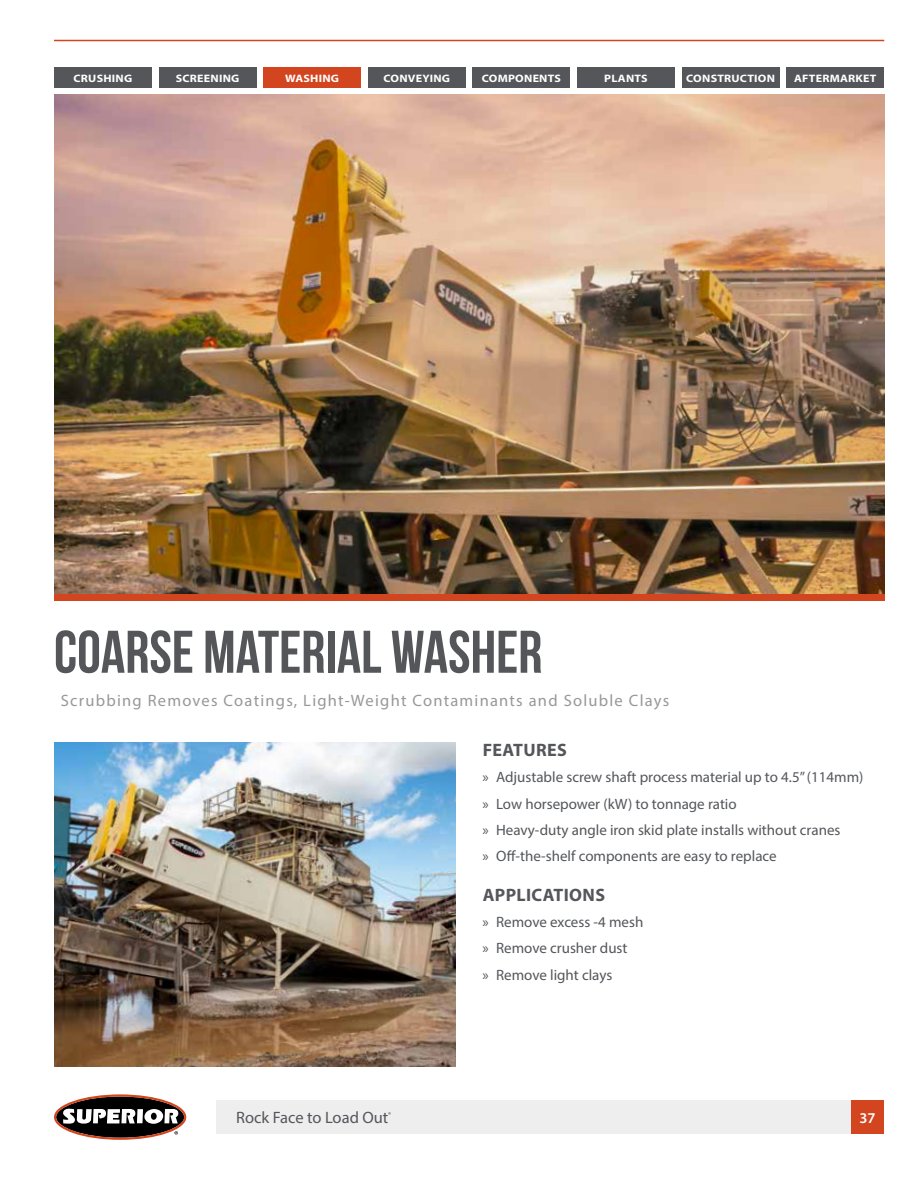
<style>
.page{position:relative;width:918px;height:1188px;background:#fff}
.page>*{position:absolute;margin:0;border:0;box-sizing:border-box;transform-origin:0 0}
.t1{font:700 60px "Bebas Neue";color:#54565a}
.t2{font:700 18px "Myriad Pro";letter-spacing:.02em;color:#54565a}
.t3{font:16.5px "Myriad Pro";letter-spacing:.075em;color:#98989a}
.t4{font:16.5px "Myriad Pro";color:#54565a}
.t5{font:15px/26.2px "Myriad Pro";color:#54565a}
.t6{font:600 15px "Myriad Pro";color:#fff}
.t7{font:700 10.8px "Myriad Pro";letter-spacing:.02em;color:#fff;scale:1.11 1}
.t8{font:7.05px "Myriad Pro";color:#54565a}
</style>
<div class="page">
<div style="left:850px;top:1100px;width:34px;height:34px;background:#d2451e"></div>
<div style="left:216px;top:1100px;width:634px;height:34px;background:#eeeeef"></div>
<hr style="left:54px;top:40px;width:830px;height:1px;background:#d2451e">
<img style="left:54px;top:94px;width:830px;height:500px">
<img style="left:54px;top:742px;width:402px;height:324px">
<div style="left:54px;top:68px;width:98px;height:20px;background:#54565a"></div>
<div style="left:368px;top:68px;width:98px;height:20px;background:#54565a"></div>
<div style="left:159px;top:68px;width:98px;height:20px;background:#54565a"></div>
<div style="left:472px;top:68px;width:98px;height:20px;background:#54565a"></div>
<div style="left:682px;top:68px;width:98px;height:20px;background:#54565a"></div>
<div style="left:263px;top:68px;width:98px;height:20px;background:#d2451e"></div>
<div style="left:577px;top:68px;width:98px;height:20px;background:#54565a"></div>
<div style="left:786px;top:68px;width:98px;height:20px;background:#54565a"></div>
<div style="left:54px;top:594px;width:830px;height:7px;background:#d2451e"></div>
<svg style="left:54px;top:1094px;width:132px;height:46px"></svg>
<p class="t7" style="left:74px;top:71px;width:54px">CRUSHING</p>
<p class="t7" style="left:176px;top:71px;width:59px">SCREENING</p>
<p class="t7" style="left:285px;top:71px;width:50px">WASHING</p>
<p class="t7" style="left:384px;top:71px;width:61px">CONVEYING</p>
<p class="t7" style="left:482px;top:71px;width:73px">COMPONENTS</p>
<p class="t7" style="left:604px;top:71px;width:41px">PLANTS</p>
<p class="t7" style="left:686px;top:71px;width:81px">CONSTRUCTION</p>
<p class="t7" style="left:794px;top:71px;width:76px">AFTERMARKET</p>
<h1 class="t1" style="left:54px;top:619px;width:490px">COARSE MATERIAL WASHER</h1>
<p class="t3" style="left:61px;top:690px;width:610px">Scrubbing Removes Coatings, Light-Weight Contaminants and Soluble Clays</p>
<p class="t2" style="left:483px;top:738px;width:86px">FEATURES</p>
<p class="t5" style="left:483px;top:764px;width:382px">» Adjustable screw shaft process material up to 4.5” (114mm) » Low horsepower (kW) to tonnage ratio<br>» Heavy-duty angle iron skid plate installs without cranes<br>» Off-the-shelf components are easy to replace</p>
<p class="t2" style="left:483px;top:883px;width:124px">APPLICATIONS</p>
<p class="t5" style="left:483px;top:909px;width:162px">» Remove excess -4 mesh » Remove crusher dust<br>» Remove light clays</p>
<p class="t4" style="left:236px;top:1108px;width:154px">Rock Face to Load Out</p>
<p class="t6" style="left:859px;top:1108px;width:18px">37</p>
<p class="t8" style="left:388px;top:1111px;width:4px">®</p>
</div>
